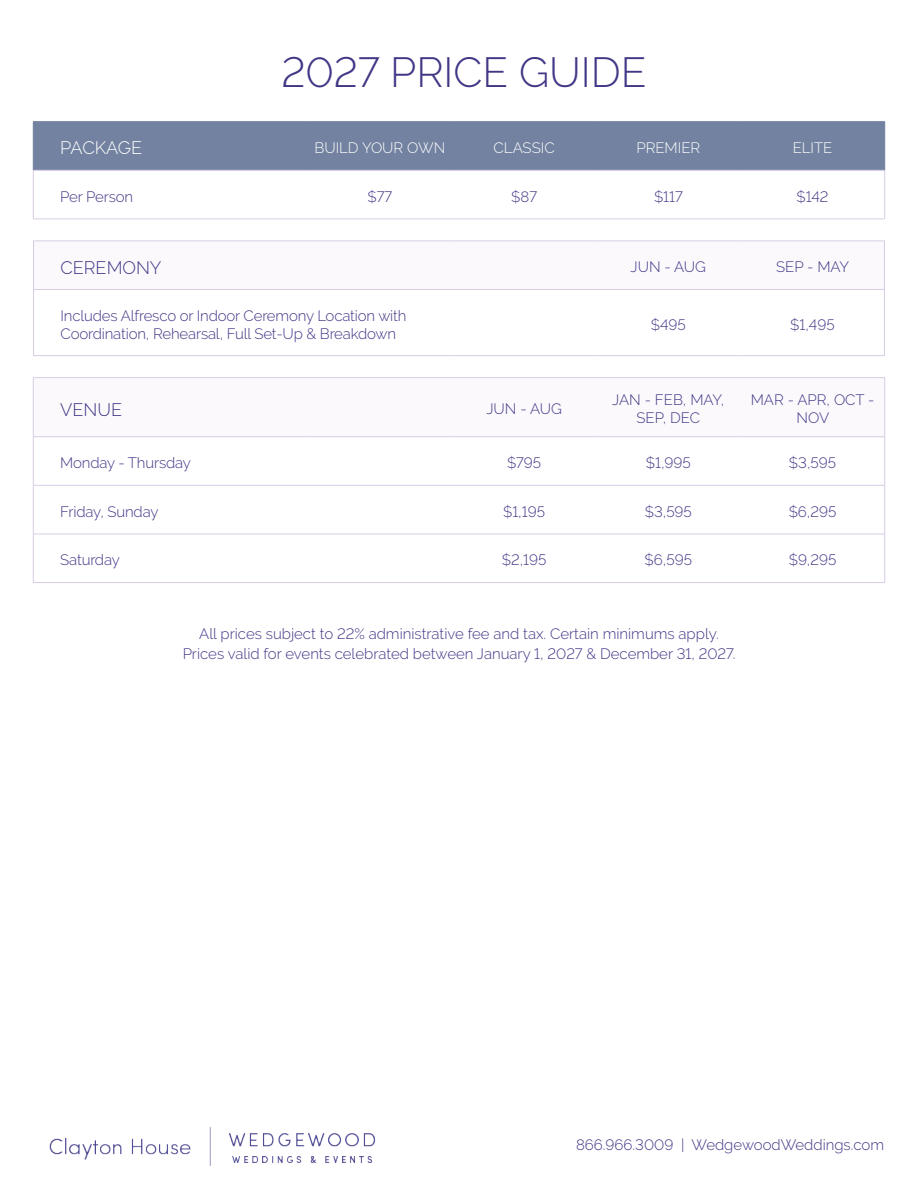
<style>
.page{position:relative;width:918px;height:1188px;background:#fff}
.page>*{position:absolute;margin:0;border:0;box-sizing:border-box;transform-origin:0 0}
.t1{font:300 42px "Raleway";color:#403786}
.t2{font:300 18px "Raleway";color:#403786}
.t3{font:300 18px "Raleway";letter-spacing:-.025em;color:#fff}
.t4{font:300 15px/18px "Raleway";color:#403786;text-align:center}
.t5{font:300 15px "Raleway";color:#fff}
</style>
<div class="page">
<svg style="left:33px;top:218px;width:852px;height:316px"></svg>
<div style="left:34px;top:122px;width:850px;height:48px;background:#7282a0"></div>
<hr style="left:33px;top:170px;width:275px;height:1px;background:#d8cce4">
<hr style="left:308px;top:170px;width:144px;height:1px;background:#d8cce4">
<hr style="left:452px;top:170px;width:144px;height:1px;background:#d8cce4">
<hr style="left:596px;top:170px;width:144px;height:1px;background:#d8cce4">
<hr style="left:740px;top:170px;width:145px;height:1px;background:#d8cce4">
<hr style="left:33px;top:170px;width:1px;height:49px;background:#d8cce4">
<hr style="left:884px;top:170px;width:1px;height:49px;background:#d8cce4">
<hr style="left:33px;top:219px;width:275px;height:1px;background:#d8cce4">
<hr style="left:308px;top:219px;width:144px;height:1px;background:#d8cce4">
<hr style="left:452px;top:219px;width:144px;height:1px;background:#d8cce4">
<hr style="left:596px;top:219px;width:144px;height:1px;background:#d8cce4">
<hr style="left:740px;top:219px;width:145px;height:1px;background:#d8cce4">
<hr style="left:33px;top:121px;width:275px;height:1px;background:#7282a0">
<hr style="left:33px;top:122px;width:1px;height:48px;background:#7282a0">
<hr style="left:308px;top:121px;width:144px;height:1px;background:#7282a0">
<hr style="left:452px;top:121px;width:144px;height:1px;background:#7282a0">
<hr style="left:596px;top:121px;width:144px;height:1px;background:#7282a0">
<hr style="left:740px;top:121px;width:145px;height:1px;background:#7282a0">
<hr style="left:884px;top:122px;width:1px;height:48px;background:#7282a0">
<svg style="left:34px;top:242px;width:850px;height:47px"></svg>
<hr style="left:33px;top:289px;width:419px;height:1px;background:#d8cce4">
<hr style="left:452px;top:289px;width:144px;height:1px;background:#d8cce4">
<hr style="left:596px;top:289px;width:144px;height:1px;background:#d8cce4">
<hr style="left:740px;top:289px;width:145px;height:1px;background:#d8cce4">
<hr style="left:33px;top:241px;width:419px;height:1px;background:#d8cce4">
<hr style="left:33px;top:241px;width:1px;height:48px;background:#d8cce4">
<hr style="left:452px;top:241px;width:144px;height:1px;background:#d8cce4">
<hr style="left:596px;top:241px;width:144px;height:1px;background:#d8cce4">
<hr style="left:740px;top:241px;width:145px;height:1px;background:#d8cce4">
<hr style="left:884px;top:241px;width:1px;height:48px;background:#d8cce4">
<hr style="left:33px;top:290px;width:1px;height:65px;background:#d8cce4">
<hr style="left:884px;top:290px;width:1px;height:65px;background:#d8cce4">
<hr style="left:33px;top:355px;width:419px;height:1px;background:#d8cce4">
<hr style="left:452px;top:355px;width:144px;height:1px;background:#d8cce4">
<hr style="left:596px;top:355px;width:144px;height:1px;background:#d8cce4">
<hr style="left:740px;top:355px;width:145px;height:1px;background:#d8cce4">
<svg style="left:34px;top:378px;width:850px;height:58px"></svg>
<hr style="left:33px;top:437px;width:1px;height:48px;background:#d8cce4">
<hr style="left:884px;top:437px;width:1px;height:48px;background:#d8cce4">
<hr style="left:33px;top:486px;width:1px;height:48px;background:#d8cce4">
<hr style="left:884px;top:486px;width:1px;height:48px;background:#d8cce4">
<hr style="left:33px;top:534px;width:1px;height:48px;background:#d8cce4">
<hr style="left:884px;top:534px;width:1px;height:48px;background:#d8cce4">
<hr style="left:33px;top:582px;width:275px;height:1px;background:#d8cce4">
<hr style="left:33px;top:485px;width:275px;height:1px;background:#d8cce4">
<hr style="left:33px;top:534px;width:275px;height:1px;background:#d8cce4">
<hr style="left:308px;top:582px;width:144px;height:1px;background:#d8cce4">
<hr style="left:452px;top:582px;width:144px;height:1px;background:#d8cce4">
<hr style="left:596px;top:582px;width:144px;height:1px;background:#d8cce4">
<hr style="left:740px;top:582px;width:145px;height:1px;background:#d8cce4">
<hr style="left:33px;top:377px;width:275px;height:1px;background:#d8cce4">
<hr style="left:33px;top:378px;width:1px;height:59px;background:#d8cce4">
<hr style="left:308px;top:377px;width:144px;height:1px;background:#d8cce4">
<hr style="left:452px;top:377px;width:144px;height:1px;background:#d8cce4">
<hr style="left:596px;top:377px;width:144px;height:1px;background:#d8cce4">
<hr style="left:740px;top:377px;width:145px;height:1px;background:#d8cce4">
<hr style="left:884px;top:378px;width:1px;height:59px;background:#d8cce4">
<hr style="left:33px;top:436px;width:275px;height:1px;background:#d8cce4">
<hr style="left:308px;top:436px;width:144px;height:1px;background:#d8cce4">
<hr style="left:452px;top:436px;width:144px;height:1px;background:#d8cce4">
<hr style="left:596px;top:436px;width:144px;height:1px;background:#d8cce4">
<hr style="left:740px;top:436px;width:145px;height:1px;background:#d8cce4">
<hr style="left:308px;top:485px;width:144px;height:1px;background:#d8cce4">
<hr style="left:452px;top:485px;width:144px;height:1px;background:#d8cce4">
<hr style="left:596px;top:485px;width:144px;height:1px;background:#d8cce4">
<hr style="left:740px;top:485px;width:145px;height:1px;background:#d8cce4">
<hr style="left:308px;top:534px;width:144px;height:1px;background:#d8cce4">
<hr style="left:452px;top:534px;width:144px;height:1px;background:#d8cce4">
<hr style="left:596px;top:534px;width:144px;height:1px;background:#d8cce4">
<hr style="left:740px;top:534px;width:145px;height:1px;background:#d8cce4">
<img style="left:49px;top:1127px;width:327px;height:39px">
<h1 class="t1" style="left:281px;top:47px;width:367px">2027 PRICE GUIDE</h1>
<p class="t3" style="left:60px;top:138px;width:83px">PACKAGE</p>
<p class="t5" style="left:314px;top:139px;width:132px">BUILD YOUR OWN</p>
<p class="t5" style="left:494px;top:139px;width:63px">CLASSIC</p>
<p class="t5" style="left:636px;top:139px;width:65px">PREMIER</p>
<p class="t5" style="left:793px;top:139px;width:41px">ELITE</p>
<p class="t4" style="left:60px;top:187px;width:74px">Per Person</p>
<p class="t4" style="left:368px;top:187px;width:26px">$77</p>
<p class="t4" style="left:511px;top:187px;width:27px">$87</p>
<p class="t4" style="left:654px;top:187px;width:30px">$117</p>
<p class="t4" style="left:797px;top:187px;width:33px">$142</p>
<p class="t2" style="left:61px;top:257px;width:103px">CEREMONY</p>
<p class="t4" style="left:631px;top:258px;width:77px">JUN - AUG</p>
<p class="t4" style="left:776px;top:258px;width:74px">SEP - MAY</p>
<p class="t4" style="left:61px;top:306px;width:348px;text-align:left">Includes Alfresco or Indoor Ceremony Location with<br>Coordination, Rehearsal, Full Set-Up &amp; Breakdown</p>
<p class="t4" style="left:651px;top:315px;width:36px">$495</p>
<p class="t4" style="left:790px;top:315px;width:46px">$1,495</p>
<p class="t2" style="left:60px;top:399px;width:63px">VENUE</p>
<p class="t4" style="left:486px;top:400px;width:77px">JUN - AUG</p>
<p class="t4" style="left:612px;top:391px;width:114px">JAN - FEB, MAY,<br>SEP, DEC</p>
<p class="t4" style="left:751px;top:391px;width:125px">MAR - APR, OCT -<br>NOV</p>
<p class="t4" style="left:60px;top:454px;width:132px">Monday - Thursday</p>
<p class="t4" style="left:507px;top:454px;width:36px">$795</p>
<p class="t4" style="left:646px;top:454px;width:47px">$1,995</p>
<p class="t4" style="left:789px;top:454px;width:49px">$3,595</p>
<p class="t4" style="left:60px;top:502px;width:100px">Friday, Sunday</p>
<p class="t4" style="left:503px;top:502px;width:43px">$1,195</p>
<p class="t4" style="left:645px;top:502px;width:49px">$3,595</p>
<p class="t4" style="left:789px;top:502px;width:49px">$6,295</p>
<p class="t4" style="left:60px;top:551px;width:61px">Saturday</p>
<p class="t4" style="left:502px;top:551px;width:46px">$2,195</p>
<p class="t4" style="left:645px;top:551px;width:49px">$6,595</p>
<p class="t4" style="left:789px;top:551px;width:49px">$9,295</p>
<p class="t4" style="left:183px;top:624px;width:554px;line-height:19.5px">All prices subject to 22% administrative fee and tax. Certain minimums apply.<br>Prices valid for events celebrated between January 1, 2027 &amp; December 31, 2027.</p>
<p class="t4" style="left:576px;top:1136px;width:310px">866.966.3009 | WedgewoodWeddings.com</p>
</div>
